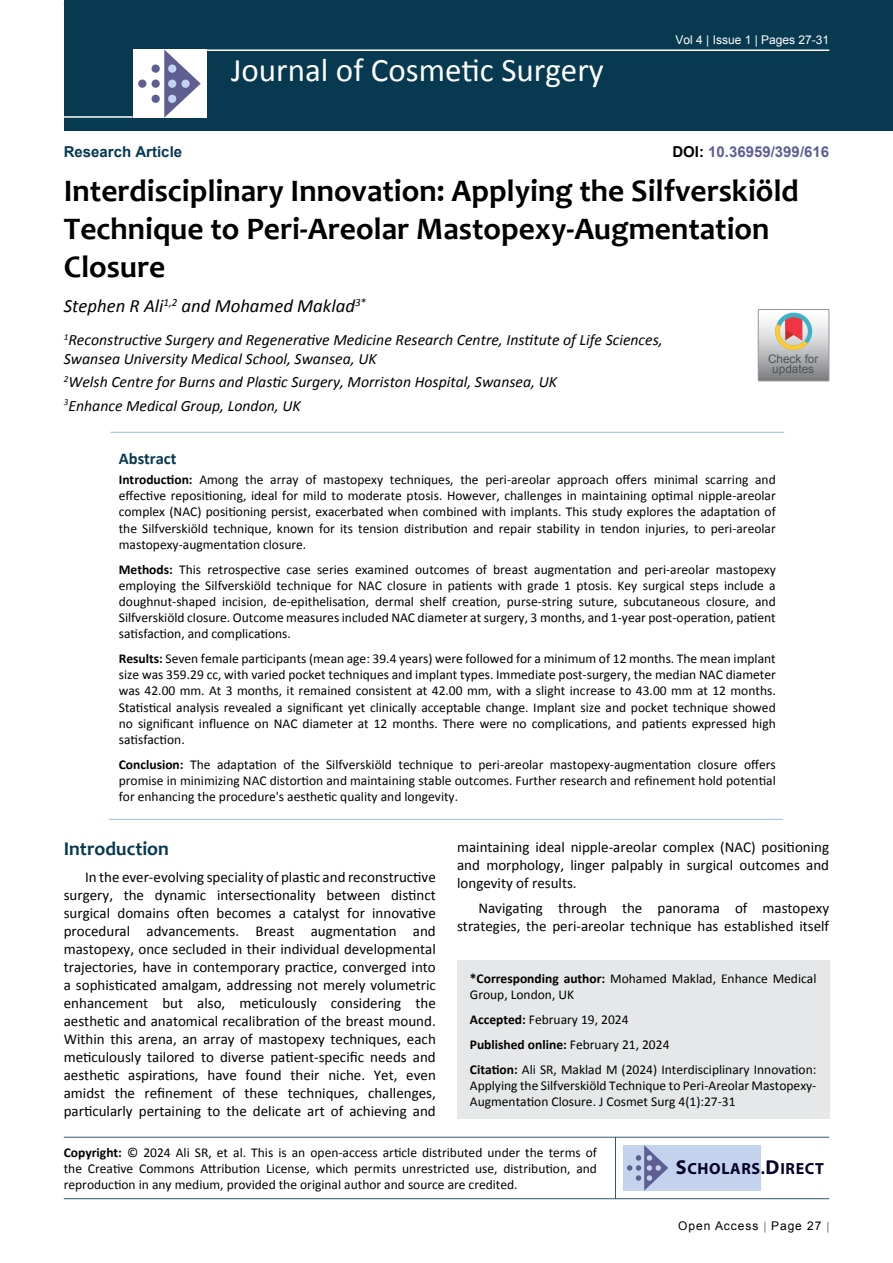
<style>
.page{position:relative;width:893px;height:1263px;background:#fff}
.page>*{position:absolute;margin:0;border:0;box-sizing:border-box;transform-origin:0 0}
.t1{font:33px "Calibri";color:#fff}
.t2{font:700 31.5px/37.8px "Candara";color:#000}
.t3{font:700 19.5px "Candara";color:#073950}
.t4{font:italic 18.75px "Calibri";color:#000}
.t5{font:700 16.5px "Calibri";color:#073950}
.t6{font:700 16.2px "Myriad Pro";letter-spacing:.04em;color:#050128}
.t7{font:italic 15.75px/18.9px "Calibri";color:#000}
.t8{font:15px/18px "Calibri";color:#000;text-align:justify}
.t9{font:700 15px "Arial";color:#5e5f93}
.t10{font:700 15px "Arial";color:#073950}
.t11{font:13.5px/16.2px "Calibri";color:#000;text-align:justify}
.t12{font:12px "Arial";color:#fff}
.t13{font:12px "Arial";letter-spacing:.08em;color:#000}
.t14{font:11.85px/10.2px "Arial";color:#535353;text-align:center}
.s1{color:#000}
.s2{font-weight:700}
.s3{font-size:20.25px}
</style>
<div class="page">
<div style="left:64px;top:0;width:829px;height:131px;background:#073950"></div>
<hr style="left:204px;top:49px;width:625px;height:2px;background:#fff">
<hr style="left:64px;top:116px;width:69px;height:2px;background:#fff">
<div style="left:133px;top:49px;width:74px;height:69px;background:#fff"></div>
<svg style="left:164px;top:49px;width:37px;height:69px"></svg>
<div style="left:152px;top:65px;width:8px;height:8px;background:#5e5e92;border-radius:50%"></div>
<div style="left:138px;top:80px;width:8px;height:8px;background:#5e5e92;border-radius:50%"></div>
<div style="left:152px;top:80px;width:8px;height:8px;background:#5e5e92;border-radius:50%"></div>
<div style="left:168px;top:80px;width:8px;height:8px;background:#c3d3ee;border-radius:50%"></div>
<div style="left:181px;top:80px;width:9px;height:8px;background:#c3d3ee;border-radius:50%"></div>
<div style="left:168px;top:95px;width:8px;height:8px;background:#c3d3ee;border-radius:50%"></div>
<div style="left:168px;top:65px;width:8px;height:8px;background:#c3d3ee;border-radius:50%"></div>
<div style="left:152px;top:95px;width:8px;height:8px;background:#5e5e92;border-radius:50%"></div>
<div style="left:457px;top:960px;width:372px;height:159px;background:#e6e7e8"></div>
<hr style="left:64px;top:1137px;width:765px;height:1px;background:#073950">
<hr style="left:64px;top:1198px;width:765px;height:1px;background:#073950">
<hr style="left:615px;top:1137px;width:1px;height:62px;background:#073950">
<div style="left:623px;top:1145px;width:138px;height:45px;background:#c3d3ee"></div>
<svg style="left:627px;top:1145px;width:41px;height:45px"></svg>
<hr style="left:110px;top:432px;width:674px;height:1px;background:#98c0d2">
<hr style="left:109px;top:819px;width:674px;height:1px;background:#98c0d2">
<svg style="left:758px;top:309px;width:71px;height:72px"></svg>
<p class="t10" style="left:64px;top:142px;width:120px">Research Article</p>
<h1 class="t1" style="left:231px;top:49px;width:374px">Journal of Cosmetic Surgery</h1>
<p class="t12" style="left:675px;top:32px;width:155px">Vol 4 | Issue 1 | Pages 27-31</p>
<p class="t9" style="left:672px;top:142px;width:158px"><span class="s1">DOI:</span> 10.36959/399/616</p>
<h2 class="t2" style="left:64px;top:172px;width:737px">Interdisciplinary Innovation: Applying the Silfverskiöld<br>Technique to Peri-Areolar Mastopexy-Augmentation<br>Closure</h2>
<h3 class="t4" style="left:64px;top:293px;width:304px">Stephen R Ali<sup>1,2</sup> and Mohamed Maklad<sup>3*</sup></h3>
<p class="t7" style="left:64px;top:330px;width:600px"><sup>1</sup>Reconstructive Surgery and Regenerative Medicine Research Centre, Institute of Life Sciences,<br>Swansea University Medical School, Swansea, UK</p>
<p class="t7" style="left:64px;top:370px;width:495px;line-height:23.1px"><sup>2</sup>Welsh Centre for Burns and Plastic Surgery, Morriston Hospital, Swansea, UK<br><sup>3</sup>Enhance Medical Group, London, UK</p>
<p class="t14" style="left:768px;top:354px;width:52px">Check for updates</p>
<p class="t5" style="left:119px;top:447px;width:59px">Abstract</p>
<p class="t11" style="left:119px;top:471px;width:658px"><span class="s2">Introduction:</span> Among the array of mastopexy techniques, the peri-areolar approach offers minimal scarring and effective repositioning, ideal for mild to moderate ptosis. However, challenges in maintaining optimal nipple-areolar complex (NAC) positioning persist, exacerbated when combined with implants. This study explores the adaptation of the Silfverskiöld technique, known for its tension distribution and repair stability in tendon injuries, to peri-areolar mastopexy-augmentation closure.</p>
<p class="t11" style="left:119px;top:561px;width:658px"><span class="s2">Methods:</span> This retrospective case series examined outcomes of breast augmentation and peri-areolar mastopexy employing the Silfverskiöld technique for NAC closure in patients with grade 1 ptosis. Key surgical steps include a doughnut-shaped incision, de-epithelisation, dermal shelf creation, purse-string suture, subcutaneous closure, and Silfverskiöld closure. Outcome measures included NAC diameter at surgery, 3 months, and 1-year post-operation, patient satisfaction, and complications.</p>
<p class="t11" style="left:119px;top:650px;width:658px"><span class="s2">Results:</span> Seven female participants (mean age: 39.4 years) were followed for a minimum of 12 months. The mean implant size was 359.29 cc, with varied pocket techniques and implant types. Immediate post-surgery, the median NAC diameter was 42.00 mm. At 3 months, it remained consistent at 42.00 mm, with a slight increase to 43.00 mm at 12 months.<br>Statistical analysis revealed a significant yet clinically acceptable change. Implant size and pocket technique showed no significant influence on NAC diameter at 12 months. There were no complications, and patients expressed high satisfaction.</p>
<p class="t11" style="left:119px;top:756px;width:658px"><span class="s2">Conclusion:</span> The adaptation of the Silfverskiöld technique to peri-areolar mastopexy-augmentation closure offers promise in minimizing NAC distortion and maintaining stable outcomes. Further research and refinement hold potential for enhancing the procedure's aesthetic quality and longevity.</p>
<h3 class="t3" style="left:64px;top:836px;width:107px">Introduction</h3>
<p class="t8" style="left:64px;top:868px;width:374px;text-indent:21px">In the ever-evolving speciality of plastic and reconstructive surgery, the dynamic intersectionality between distinct surgical domains often becomes a catalyst for innovative procedural advancements. Breast augmentation and mastopexy, once secluded in their individual developmental trajectories, have in contemporary practice, converged into a sophisticated amalgam, addressing not merely volumetric enhancement but also, meticulously considering the aesthetic and anatomical recalibration of the breast mound.<br>Within this arena, an array of mastopexy techniques, each meticulously tailored to diverse patient-specific needs and aesthetic aspirations, have found their niche. Yet, even amidst the refinement of these techniques, challenges, particularly pertaining to the delicate art of achieving and</p>
<p class="t8" style="left:457px;top:838px;width:374px">maintaining ideal nipple-areolar complex (NAC) positioning and morphology, linger palpably in surgical outcomes and longevity of results.</p>
<p class="t8" style="left:457px;top:899px;width:374px;text-align:right">Navigating through the panorama of mastopexy strategies, the peri-areolar technique has established itself</p>
<p class="t11" style="left:470px;top:971px;width:348px"><span class="s2">*Corresponding author:</span> Mohamed Maklad, Enhance Medical<br>Group, London, UK</p>
<p class="t11" style="left:470px;top:1007px;width:348px;line-height:24.8px;text-align:left"><span class="s2">Accepted:</span> February 19, 2024<br><span class="s2">Published online:</span> February 21, 2024<br><span class="s2">Citation:</span> Ali SR, Maklad M (2024) Interdisciplinary Innovation:</p>
<p class="t11" style="left:470px;top:1077px;width:348px">Applying the Silfverskiöld Technique to Peri-Areolar Mastopexy-<br>Augmentation Closure. J Cosmet Surg 4(1):27-31</p>
<p class="t11" style="left:64px;top:1144px;width:535px"><span class="s2">Copyright:</span> © 2024 Ali SR, et al. This is an open-access article distributed under the terms of the Creative Commons Attribution License, which permits unrestricted use, distribution, and reproduction in any medium, provided the original author and source are credited.</p>
<p class="t6" style="left:676px;top:1158px;width:150px"><span class="s3">S</span>CHOLARS.<span class="s3">D</span>IRECT</p>
<p class="t13" style="left:678px;top:1218px;width:145px">Open Access Page 27</p>
</div>
